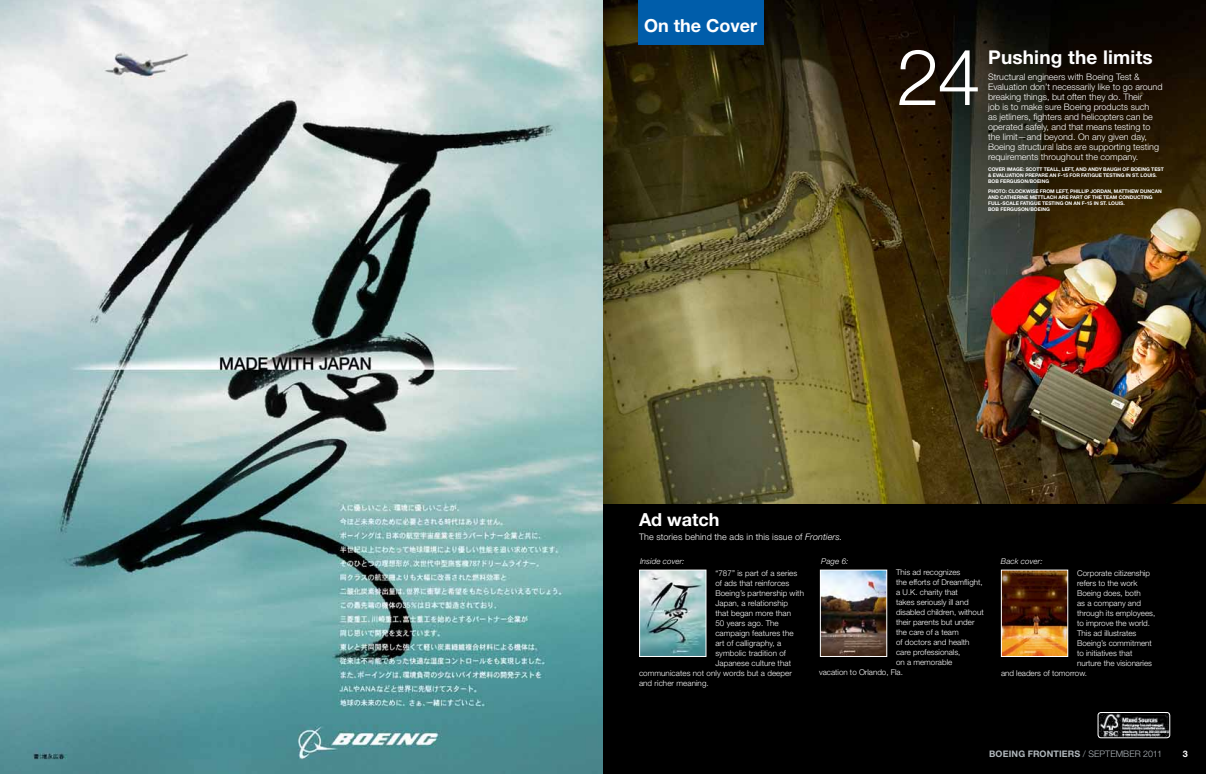
<style>
.page{position:relative;width:1206px;height:774px;background:#fff}
.page>*{position:absolute;margin:0;border:0;box-sizing:border-box;transform-origin:0 0}
.t1{font:300 78px "Helvetica Neue LT Std";color:#fff}
.t2{font:700 19px "Helvetica Neue LT Std";letter-spacing:.01em;color:#fff}
.t3{font:700 18px "Helvetica Neue LT Std";color:#fff}
.t4{font:300 9px/10px "Helvetica Neue LT Std";color:#fff}
.t5{font:700 9px "Helvetica Neue LT Std";letter-spacing:.015em;color:#b0b7bc}
.t6{font:700 9px "Helvetica Neue LT Std";color:#fff}
.t7{font:300 8px "Helvetica Neue LT Std";color:#fff}
.t8{font:italic 300 8px "Helvetica Neue LT Std";letter-spacing:.01em;color:#fff}
.t9{font:700 5px/10.5px "Helvetica Neue LT Std";letter-spacing:-.01em;color:#fff}
.s1{font-style:italic}
.s2{font-weight:300}
</style>
<div class="page">
<img style="left:603px;top:0;width:603px;height:504px">
<div style="left:603px;top:504px;width:603px;height:270px;background:#000"></div>
<img style="left:1098px;top:712px;width:72px;height:26px">
<div style="left:1098px;top:712px;width:72px;height:26px;border:1px solid #fff;border-radius:3px"></div>
<div style="left:638px;top:0;width:125px;height:44px;background:#005daa"></div>
<img style="left:822px;top:572px;width:63px;height:83px">
<div style="left:820px;top:570px;width:67px;height:87px;border:1px solid #fff"></div>
<img style="left:1003px;top:572px;width:63px;height:83px">
<div style="left:1001px;top:570px;width:67px;height:87px;border:1px solid #fff"></div>
<img style="left:641px;top:572px;width:63px;height:83px">
<div style="left:639px;top:570px;width:67px;height:87px;border:1px solid #fff"></div>
<img style="left:0;top:0;width:603px;height:774px">
<h3 class="t3" style="left:644px;top:15px;width:115px">ON THE COVER</h3>
<h1 class="t1" style="left:896px;top:30px;width:86px">24</h1>
<h2 class="t2" style="left:988px;top:45px;width:166px">PUSHING THE LIMITS</h2>
<p class="t4" style="left:988px;top:72px;width:176px">Structural engineers with Boeing Test &amp; Evaluation don’t necessarily like to go around breaking things, but often they do. Their<br>job is to make sure Boeing products such<br>as jetliners, fighters and helicopters can be operated safely, and that means testing to the limit—and beyond. On any given day, Boeing structural labs are supporting testing requirements throughout the company.</p>
<p class="t9" style="left:988px;top:163px;width:46px">COVER IMAGE: SCOTT</p>
<p class="t9" style="left:1044px;top:163px;width:95px">TEALL, LEFT, AN D ANDY BAUGH OF BOEING</p>
<p class="t9" style="left:1151px;top:163px;width:8px">TEST</p>
<p class="t9" style="left:988px;top:169px;width:25px">&amp; EVALUATION</p>
<p class="t9" style="left:1025px;top:169px;width:5px">PREPARE</p>
<p class="t9" style="left:1050px;top:169px;width:25px">AN F-15 FOR</p>
<p class="t9" style="left:1081px;top:169px;width:4px">FATIG</p>
<p class="t9" style="left:1095px;top:169px;width:13px">UE TESTING</p>
<p class="t9" style="left:1126px;top:169px;width:33px">IN ST. LOUIS.</p>
<p class="t9" style="left:988px;top:175px;width:63px">BOB FERGUSON/BOEING<br>PHOTO: CLOCKWISE</p>
<p class="t9" style="left:1040px;top:186px;width:8px">FROM</p>
<p class="t9" style="left:1056px;top:186px;width:96px">LEFT, PHILLIP JORDAN , MATTHEW DUNCAN</p>
<p class="t9" style="left:988px;top:192px;width:30px">AND CATHERINE</p>
<p class="t9" style="left:1030px;top:192px;width:9px">METT</p>
<p class="t9" style="left:1044px;top:192px;width:20px">LAC H ARE</p>
<p class="t9" style="left:1070px;top:192px;width:5px">PART</p>
<p class="t9" style="left:1084px;top:192px;width:24px">OF THETEAM</p>
<p class="t9" style="left:1119px;top:192px;width:5px">CON</p>
<p class="t9" style="left:1130px;top:192px;width:12px">DUCTING</p>
<p class="t9" style="left:988px;top:198px;width:19px">FULL-SCA</p>
<p class="t9" style="left:1013px;top:198px;width:12px">LE FATIG</p>
<p class="t9" style="left:1034px;top:198px;width:13px">UE TESTING</p>
<p class="t9" style="left:1065px;top:198px;width:62px">ON AN F-15 IN ST. LOUIS.</p>
<p class="t9" style="left:988px;top:204px;width:5px">BOB</p>
<p class="t9" style="left:1000px;top:204px;width:5px">FERG</p>
<p class="t9" style="left:1014px;top:204px;width:9px">USON</p>
<p class="t9" style="left:1029px;top:204px;width:7px">/BOEING</p>
<h3 class="t3" style="left:639px;top:508px;width:82px">AD WATCH</h3>
<p class="t4" style="left:639px;top:532px;width:205px">The stories behind the ads in this issue of <span class="s1">Frontiers.</span></p>
<p class="t8" style="left:640px;top:556px;width:46px">Inside cover:</p>
<p class="t8" style="left:821px;top:556px;width:29px">Page 6:</p>
<p class="t8" style="left:1001px;top:556px;width:43px">Back cover:</p>
<p class="t7" style="left:715px;top:568px;width:83px">“787” is part of a series</p>
<p class="t7" style="left:715px;top:578px;width:76px">of ads that reinforces</p>
<p class="t7" style="left:715px;top:588px;width:90px">Boeing’s partnership with</p>
<p class="t7" style="left:715px;top:598px;width:74px">Japan, a relationship</p>
<p class="t7" style="left:715px;top:608px;width:77px">that began more than</p>
<p class="t7" style="left:715px;top:618px;width:65px">50 years ago. The</p>
<p class="t7" style="left:715px;top:628px;width:80px">campaign features the</p>
<p class="t7" style="left:715px;top:638px;width:67px">art of calligraphy, a</p>
<p class="t7" style="left:715px;top:648px;width:72px">symbolic tradition of</p>
<p class="t7" style="left:715px;top:658px;width:77px">Japanese culture that</p>
<p class="t7" style="left:639px;top:668px;width:154px">communicates not only words but a deeper</p>
<p class="t7" style="left:639px;top:678px;width:71px">and richer meaning.</p>
<p class="t7" style="left:896px;top:567px;width:66px">This ad recognizes</p>
<p class="t7" style="left:896px;top:577px;width:88px">the efforts of Dreamflight,</p>
<p class="t7" style="left:896px;top:587px;width:63px">a U.K. charity that</p>
<p class="t7" style="left:896px;top:597px;width:74px">takes seriously ill and</p>
<p class="t7" style="left:896px;top:607px;width:89px">disabled children, without</p>
<p class="t7" style="left:896px;top:617px;width:80px">their parents but under</p>
<p class="t7" style="left:896px;top:627px;width:64px">the care of a team</p>
<p class="t7" style="left:896px;top:637px;width:75px">of doctors and health</p>
<p class="t7" style="left:896px;top:647px;width:66px">care professionals,</p>
<p class="t7" style="left:896px;top:657px;width:58px">on a memorable</p>
<p class="t7" style="left:819px;top:667px;width:86px">vacation to Orlando, Fla.</p>
<p class="t7" style="left:1077px;top:568px;width:74px">Corporate citizenship</p>
<p class="t7" style="left:1077px;top:578px;width:62px">refers to the work</p>
<p class="t7" style="left:1077px;top:588px;width:65px">Boeing does, both</p>
<p class="t7" style="left:1077px;top:598px;width:65px">as a company and</p>
<p class="t7" style="left:1077px;top:608px;width:80px">through its employees,</p>
<p class="t7" style="left:1077px;top:618px;width:74px">to improve the world.</p>
<p class="t7" style="left:1077px;top:628px;width:61px">This ad illustrates</p>
<p class="t7" style="left:1077px;top:638px;width:76px">Boeing’s commitment</p>
<p class="t7" style="left:1077px;top:648px;width:57px">to initiatives that</p>
<p class="t7" style="left:1077px;top:658px;width:76px">nurture the visionaries</p>
<p class="t7" style="left:1001px;top:668px;width:88px">and leaders of tomorrow.</p>
<p class="t5" style="left:989px;top:749px;width:174px">BOEING FRONTIERS <span class="s2">/ SEPTEMBER 2011</span></p>
<p class="t6" style="left:1183px;top:748px;width:7px">3</p>
</div>
